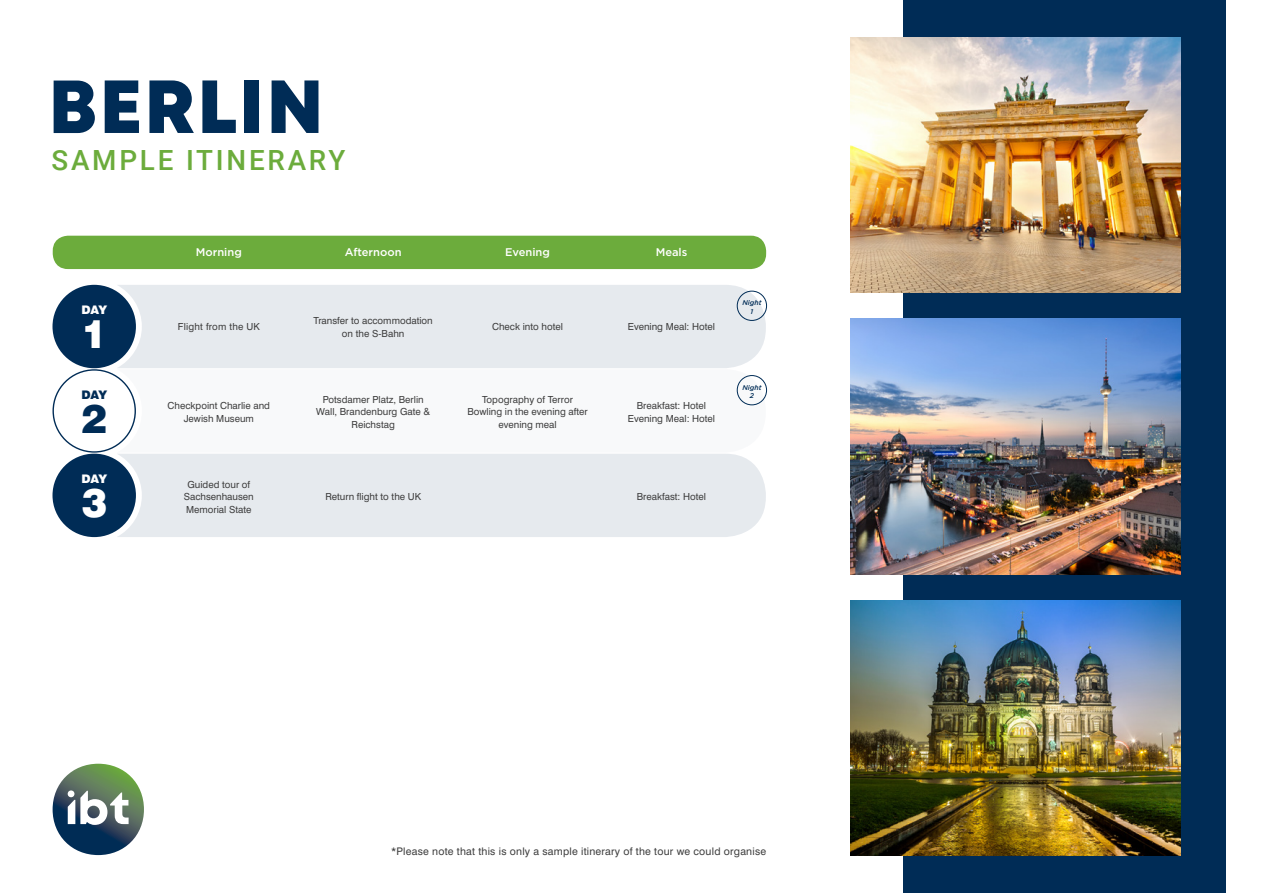
<style>
.page{position:relative;width:1263px;height:893px;background:#fff}
.page>*{position:absolute;margin:0;border:0;box-sizing:border-box;transform-origin:0 0}
.t1{font:75px "Mont Heavy DEMO";letter-spacing:.03em;color:#002c56}
.t2{font:900 39.45px "Swiss 721 BT";color:#fff}
.t3{font:900 39.45px "Swiss 721 BT";color:#002c56}
.t4{font:500 27.75px "Roboto";letter-spacing:.1em;color:#6cac3c}
.t5{font:900 11.85px "Swiss 721 BT";letter-spacing:-.035em;color:#fff}
.t6{font:900 11.85px "Swiss 721 BT";color:#002c56}
.t7{font:500 11.1px "Gotham";color:#fff}
.t8{font:10.5px "Swiss 721 BT";letter-spacing:.02em;color:#3d3d3d}
.t9{font:9.75px/12.5px "Swiss 721 BT";color:#3d3d3d;text-align:center}
.t10{font:9.75px "Swiss 721 BT";letter-spacing:.02em;color:#3d3d3d}
.t11{font:italic 500 6.9px/8.2px "Gotham";color:#002c56;text-align:center}
</style>
<div class="page">
<div style="left:903px;top:0;width:322px;height:893px;background:#002c56"></div>
<div style="left:117px;top:285px;width:649px;height:83px;background:#e6eaee"></div>
<div style="left:53px;top:236px;width:713px;height:33px;background:#6cac3c;border-radius:15px"></div>
<div style="left:53px;top:285px;width:83px;height:83px;background:#002c56;border-radius:50%"></div>
<svg style="left:116px;top:375px;width:650px;height:72px"></svg>
<div style="left:117px;top:454px;width:649px;height:83px;background:#e6eaee"></div>
<div style="left:53px;top:454px;width:83px;height:83px;background:#002c56;border-radius:50%"></div>
<div style="left:737px;top:291px;width:30px;height:30px;border:1px solid #002c56;border-radius:50%"></div>
<div style="left:737px;top:375px;width:30px;height:30px;border:1px solid #002c56;border-radius:50%"></div>
<svg style="left:53px;top:764px;width:91px;height:91px;background:#385b56"></svg>
<svg style="left:68px;top:791px;width:61px;height:34px"></svg>
<img style="left:851px;top:319px;width:330px;height:255px">
<img style="left:851px;top:600px;width:330px;height:255px">
<img style="left:851px;top:38px;width:330px;height:254px">
<h1 class="t1" style="left:49px;top:64px;width:276px">BERLIN</h1>
<h3 class="t4" style="left:51px;top:140px;width:295px">SAMPLE ITINERARY</h3>
<p class="t5" style="left:81px;top:303px;width:27px">DAY</p>
<h2 class="t2" style="left:81px;top:310px;width:27px">1</h2>
<p class="t6" style="left:81px;top:387px;width:27px">DAY</p>
<h2 class="t3" style="left:81px;top:395px;width:27px">2</h2>
<p class="t5" style="left:81px;top:472px;width:27px">DAY</p>
<h2 class="t2" style="left:81px;top:479px;width:27px">3</h2>
<p class="t7" style="left:196px;top:246px;width:47px">Morning</p>
<p class="t7" style="left:345px;top:246px;width:58px">Afternoon</p>
<p class="t7" style="left:505px;top:246px;width:46px">Evening</p>
<p class="t7" style="left:656px;top:246px;width:33px">Meals</p>
<p class="t10" style="left:178px;top:321px;width:83px">Flight from the UK</p>
<p class="t9" style="left:314px;top:314px;width:121px">Transfer to accommodation on the S-Bahn</p>
<p class="t9" style="left:492px;top:321px;width:72px">Check into hotel</p>
<p class="t9" style="left:628px;top:321px;width:89px">Evening Meal: Hotel</p>
<p class="t9" style="left:168px;top:399px;width:104px">Checkpoint Charlie and<br>Jewish Museum</p>
<p class="t9" style="left:316px;top:393px;width:115px">Potsdamer Platz, Berlin<br>Wall, Brandenburg Gate &amp;<br>Reichstag</p>
<p class="t9" style="left:467px;top:393px;width:122px">Topography of Terror<br>Bowling in the evening after evening meal</p>
<p class="t9" style="left:628px;top:399px;width:89px">Breakfast: Hotel<br>Evening Meal: Hotel</p>
<p class="t9" style="left:184px;top:478px;width:71px">Guided tour of<br>Sachsenhausen<br>Memorial State</p>
<p class="t9" style="left:325px;top:490px;width:97px">Return flight to the UK</p>
<p class="t9" style="left:637px;top:490px;width:71px">Breakfast: Hotel</p>
<p class="t11" style="left:742px;top:299px;width:21px">Night<br>1</p>
<p class="t11" style="left:742px;top:383px;width:21px">Night<br>2</p>
<p class="t8" style="left:391px;top:845px;width:377px">*Please note that this is only a sample itinerary of the tour we could organise</p>
</div>
